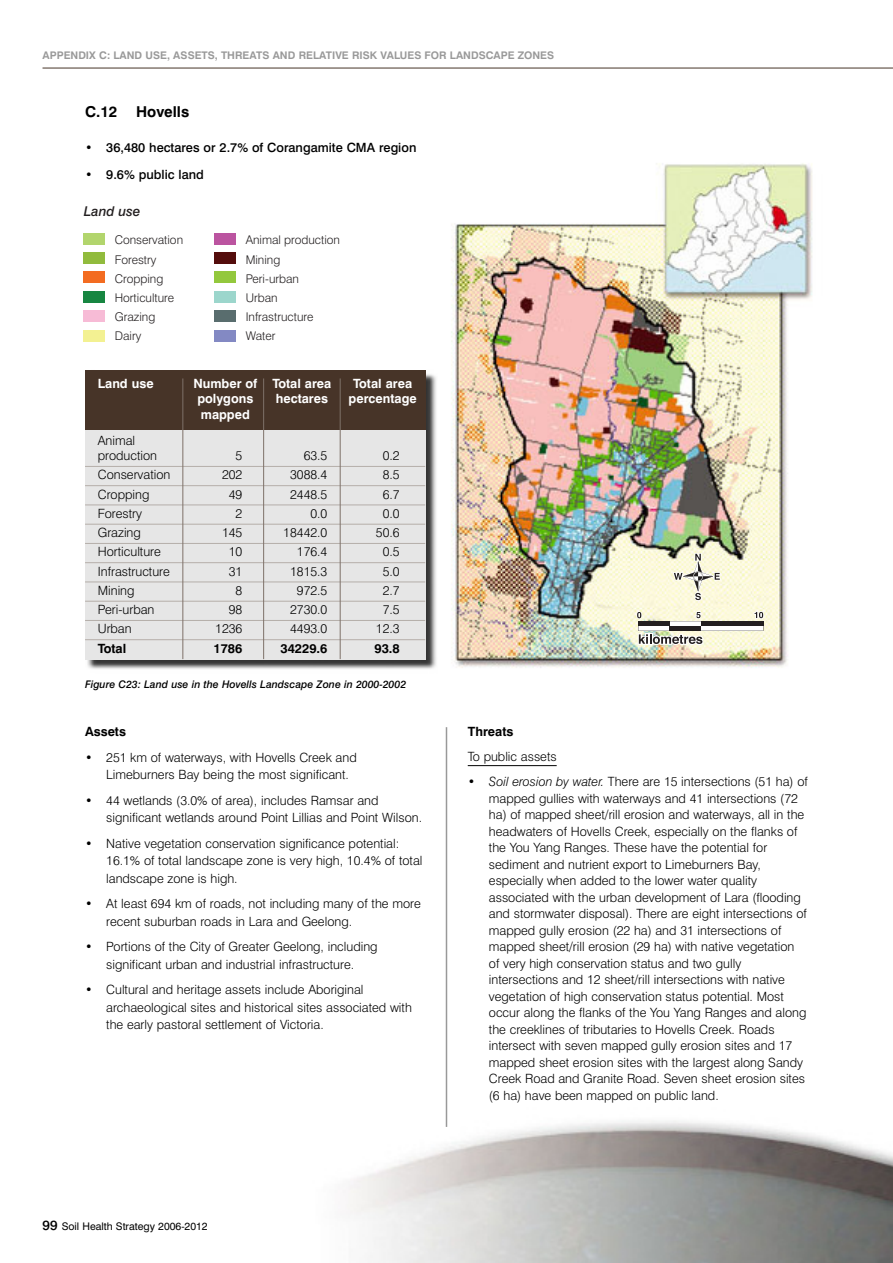
<style>
.page{position:relative;width:893px;height:1263px;background:#fff}
.page>*{position:absolute;margin:0;border:0;box-sizing:border-box;transform-origin:0 0}
.t1{font:700 15px "Swiss 721 BT";color:#000}
.t2{font:italic 500 13.5px "Swiss 721 BT";color:#231f20}
.t3{font:300 12.75px/16.5px "Swiss 721 BT";color:#000}
.t4{font:700 12.75px "Swiss 721 BT";color:#fff}
.t5{font:500 12.75px "Swiss 721 BT";color:#000}
.t6{font:700 12.75px "Swiss 721 BT";color:#000}
.t7{font:300 12px/19.2px "Swiss 721 BT";color:#231f20}
.t8{font:700 10.5px "Swiss 721 BT";color:#999}
.t9{font:italic 500 10.5px "Swiss 721 BT";color:#000}
.t10{font:10.5px "Swiss 721 BT";color:#000}
.s1{font-style:italic}
.s2{font-weight:500;font-size:13.5px}
</style>
<div class="page">
<img style="left:347px;top:1063px;width:546px;height:200px">
<hr style="left:468px;top:765px;width:89px;height:1px;background:#000">
<hr style="left:43px;top:68px;width:850px;height:1px;background:#473428">
<hr style="left:446px;top:727px;width:1px;height:400px;background:#999">
<img style="left:451px;top:163px;width:362px;height:505px">
<img style="left:85px;top:370px;width:351px;height:299px">
<div style="left:85px;top:370px;width:340px;height:289px;background:#e6e6e6"></div>
<div style="left:85px;top:370px;width:340px;height:59px;background:#473428"></div>
<hr style="left:85px;top:466px;width:340px;height:1px;background:#b5aea9">
<hr style="left:85px;top:485px;width:340px;height:1px;background:#b5aea9">
<hr style="left:85px;top:504px;width:340px;height:1px;background:#b5aea9">
<hr style="left:85px;top:524px;width:340px;height:1px;background:#b5aea9">
<hr style="left:85px;top:543px;width:340px;height:1px;background:#b5aea9">
<hr style="left:85px;top:562px;width:340px;height:1px;background:#b5aea9">
<hr style="left:85px;top:582px;width:340px;height:1px;background:#b5aea9">
<hr style="left:85px;top:601px;width:340px;height:1px;background:#b5aea9">
<hr style="left:85px;top:620px;width:340px;height:1px;background:#b5aea9">
<hr style="left:85px;top:639px;width:340px;height:1px;background:#b5aea9">
<hr style="left:182px;top:378px;width:1px;height:281px;background:#7e7169">
<hr style="left:263px;top:378px;width:1px;height:281px;background:#7e7169">
<hr style="left:340px;top:378px;width:1px;height:281px;background:#7e7169">
<div style="left:84px;top:233px;width:21px;height:12px;background:#b2d56d"></div>
<div style="left:84px;top:252px;width:21px;height:12px;background:#91bb3d"></div>
<div style="left:84px;top:272px;width:21px;height:11px;background:#f36c21"></div>
<div style="left:84px;top:291px;width:21px;height:12px;background:#178641"></div>
<div style="left:84px;top:310px;width:21px;height:12px;background:#f7bbd6"></div>
<div style="left:84px;top:330px;width:21px;height:11px;background:#f3f192"></div>
<div style="left:214px;top:233px;width:22px;height:12px;background:#bb54a0"></div>
<div style="left:214px;top:252px;width:22px;height:12px;background:#540d0c"></div>
<div style="left:214px;top:272px;width:22px;height:11px;background:#93c83d"></div>
<div style="left:214px;top:291px;width:22px;height:12px;background:#9cd6cc"></div>
<div style="left:214px;top:310px;width:22px;height:12px;background:#596d6e"></div>
<div style="left:214px;top:330px;width:22px;height:11px;background:#8389c3"></div>
<svg style="left:637px;top:611px;width:127px;height:34px"></svg>
<svg style="left:673px;top:553px;width:48px;height:48px;background:#e3e1cb"></svg>
<p class="t8" style="left:43px;top:51px;width:513px">APPENDIX C: LAND USE, ASSETS, THREATS AND RELATIVE RISK VALUES FOR LANDSCAPE ZONES</p>
<p class="t1" style="left:85px;top:106px;width:106px">C.12 Hovells</p>
<p class="t5" style="left:85px;top:143px;width:333px">• 36,480 hectares or 2.7% of Corangamite CMA region</p>
<p class="t5" style="left:85px;top:169px;width:120px">• 9.6% public land</p>
<p class="t2" style="left:84px;top:207px;width:58px">Land use</p>
<p class="t7" style="left:115px;top:232px;width:70px">Conservation<br>Forestry<br>Cropping<br>Horticulture<br>Grazing<br>Dairy</p>
<p class="t7" style="left:246px;top:232px;width:96px">Animal production<br>Mining<br>Peri-urban<br>Urban<br>Infrastructure<br>Water</p>
<p class="t4" style="left:98px;top:378px;width:57px">Land use</p>
<p class="t4" style="left:193px;top:378px;width:140px">Number of Total area</p>
<p class="t4" style="left:353px;top:378px;width:60px">Total area</p>
<p class="t4" style="left:197px;top:394px;width:58px">polygons</p>
<p class="t4" style="left:276px;top:394px;width:54px">hectares</p>
<p class="t4" style="left:349px;top:394px;width:70px">percentage</p>
<p class="t4" style="left:201px;top:410px;width:51px">mapped</p>
<p class="t3" style="left:98px;top:434px;width:61px;line-height:15px">Animal production</p>
<p class="t3" style="left:236px;top:448px;width:8px">5</p>
<p class="t3" style="left:304px;top:448px;width:25px">63.5</p>
<p class="t3" style="left:383px;top:448px;width:18px">0.2</p>
<p class="t3" style="left:98px;top:468px;width:74px">Conservation</p>
<p class="t3" style="left:222px;top:468px;width:22px">202</p>
<p class="t3" style="left:290px;top:468px;width:39px">3088.4</p>
<p class="t3" style="left:383px;top:468px;width:18px">8.5</p>
<p class="t3" style="left:98px;top:487px;width:53px">Cropping</p>
<p class="t3" style="left:229px;top:487px;width:15px">49</p>
<p class="t3" style="left:290px;top:487px;width:39px">2448.5</p>
<p class="t3" style="left:383px;top:487px;width:18px">6.7</p>
<p class="t3" style="left:98px;top:506px;width:46px">Forestry</p>
<p class="t3" style="left:236px;top:506px;width:8px">2</p>
<p class="t3" style="left:310px;top:506px;width:18px">0.0</p>
<p class="t3" style="left:383px;top:506px;width:18px">0.0</p>
<p class="t3" style="left:98px;top:525px;width:45px">Grazing</p>
<p class="t3" style="left:222px;top:525px;width:22px">145</p>
<p class="t3" style="left:283px;top:525px;width:46px">18442.0</p>
<p class="t3" style="left:376px;top:525px;width:25px">50.6</p>
<p class="t3" style="left:98px;top:545px;width:65px">Horticulture</p>
<p class="t3" style="left:229px;top:545px;width:15px">10</p>
<p class="t3" style="left:297px;top:545px;width:32px">176.4</p>
<p class="t3" style="left:383px;top:545px;width:18px">0.5</p>
<p class="t3" style="left:98px;top:564px;width:74px">Infrastructure</p>
<p class="t3" style="left:229px;top:564px;width:15px">31</p>
<p class="t3" style="left:290px;top:564px;width:39px">1815.3</p>
<p class="t3" style="left:383px;top:564px;width:18px">5.0</p>
<p class="t3" style="left:98px;top:583px;width:38px">Mining</p>
<p class="t3" style="left:236px;top:583px;width:8px">8</p>
<p class="t3" style="left:297px;top:583px;width:32px">972.5</p>
<p class="t3" style="left:383px;top:583px;width:18px">2.7</p>
<p class="t3" style="left:98px;top:603px;width:58px">Peri-urban</p>
<p class="t3" style="left:229px;top:603px;width:15px">98</p>
<p class="t3" style="left:290px;top:603px;width:39px">2730.0</p>
<p class="t3" style="left:383px;top:603px;width:18px">7.5</p>
<p class="t3" style="left:98px;top:622px;width:35px">Urban</p>
<p class="t3" style="left:215px;top:622px;width:29px">1236</p>
<p class="t3" style="left:290px;top:622px;width:39px">4493.0</p>
<p class="t3" style="left:376px;top:622px;width:25px">12.3</p>
<p class="t6" style="left:98px;top:643px;width:30px">Total</p>
<p class="t6" style="left:213px;top:643px;width:30px">1786</p>
<p class="t6" style="left:280px;top:643px;width:48px">34229.6</p>
<p class="t6" style="left:374px;top:643px;width:27px">93.8</p>
<p class="t9" style="left:85px;top:680px;width:323px">Figure C23: Land use in the Hovells Landscape Zone in 2000-2002</p>
<p class="t6" style="left:85px;top:727px;width:42px">Assets</p>
<p class="t3" style="left:106px;top:750px;width:252px;line-height:17.2px;text-indent:-21px">• 251 km of waterways, with Hovells Creek and<br>Limeburners Bay being the most significant.</p>
<p class="t3" style="left:106px;top:793px;width:317px;line-height:17.2px;text-indent:-21px">• 44 wetlands (3.0% of area), includes Ramsar and significant wetlands around Point Lillias and Point Wilson.</p>
<p class="t3" style="left:106px;top:836px;width:318px;line-height:17.2px;text-indent:-21px">• Native vegetation conservation significance potential:<br>16.1% of total landscape zone is very high, 10.4% of total landscape zone is high.</p>
<p class="t3" style="left:106px;top:896px;width:316px;line-height:17.2px;text-indent:-21px">• At least 694 km of roads, not including many of the more recent suburban roads in Lara and Geelong.</p>
<p class="t3" style="left:85px;top:939px;width:294px;line-height:17.2px;text-align:center">• Portions of the City of Greater Geelong, including significant urban and industrial infrastructure.</p>
<p class="t3" style="left:106px;top:982px;width:307px;line-height:17.2px;text-indent:-21px">• Cultural and heritage assets include Aboriginal archaeological sites and historical sites associated with the early pastoral settlement of Victoria.</p>
<p class="t6" style="left:468px;top:727px;width:47px">Threats</p>
<p class="t3" style="left:468px;top:750px;width:90px">To public assets</p>
<p class="t3" style="left:489px;top:775px;width:320px;text-indent:-21px">• <span class="s1">Soil erosion by water.</span> There are 15 intersections (51 ha) of mapped gullies with waterways and 41 intersections (72 ha) of mapped sheet/rill erosion and waterways, all in the headwaters of Hovells Creek, especially on the flanks of the You Yang Ranges. These have the potential for sediment and nutrient export to Limeburners Bay, especially when added to the lower water quality associated with the urban development of Lara (flooding and stormwater disposal). There are eight intersections of mapped gully erosion (22 ha) and 31 intersections of mapped sheet/rill erosion (29 ha) with native vegetation of very high conservation status and two gully intersections and 12 sheet/rill intersections with native vegetation of high conservation status potential. Most occur along the flanks of the You Yang Ranges and along the creeklines of tributaries to Hovells Creek. Roads intersect with seven mapped gully erosion sites and 17 mapped sheet erosion sites with the largest along Sandy Creek Road and Granite Road. Seven sheet erosion sites (6 ha) have been mapped on public land.</p>
<p class="t10" style="left:43px;top:1222px;width:167px"><span class="s2">99</span> Soil Health Strategy 2006-2012</p>
</div>
